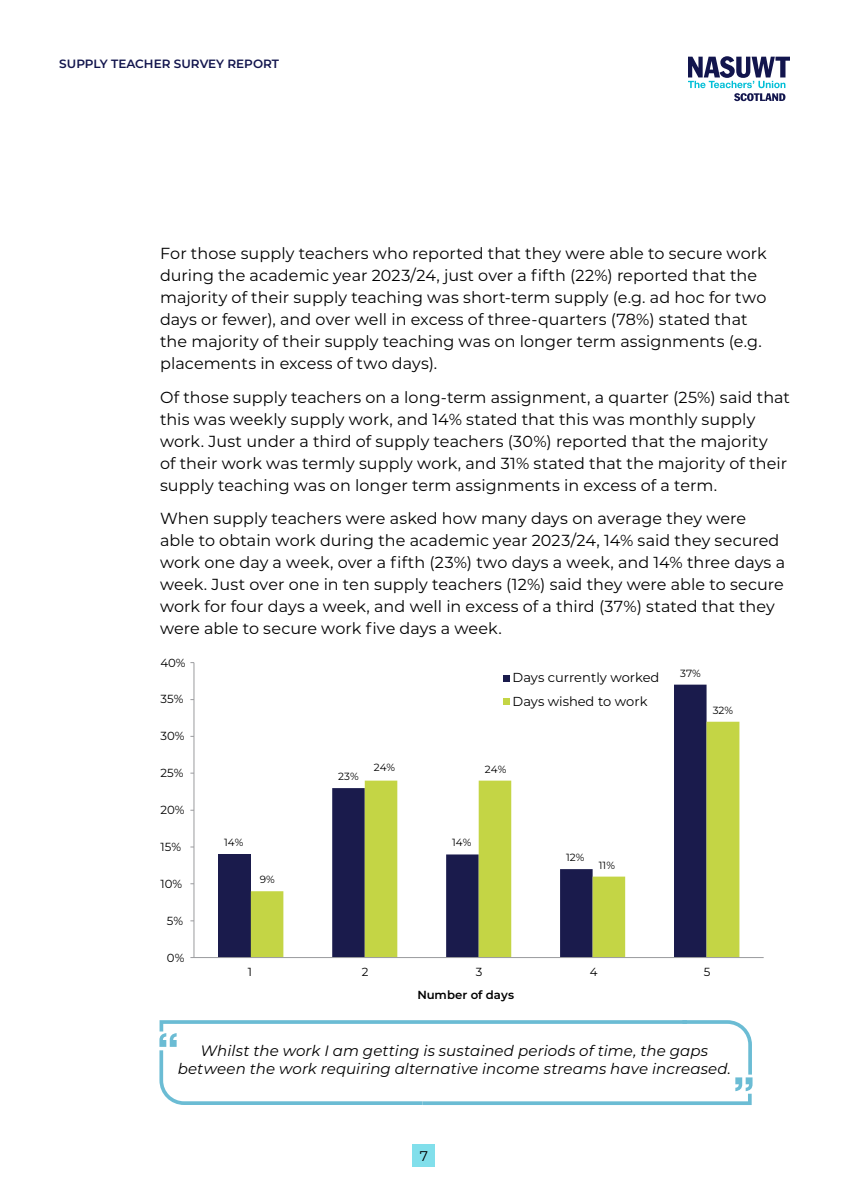
<style>
.page{position:relative;width:849px;height:1197px;background:#fff}
.page>*{position:absolute;margin:0;border:0;box-sizing:border-box;transform-origin:0 0}
.t1{font:16px/22px "Montserrat";letter-spacing:.005em;color:#000}
.t2{font:italic 15px/18px "Montserrat";letter-spacing:.005em;color:#000;text-align:center}
.t3{font:14px "Montserrat";color:#000}
.t4{font:13px/23.2px "Montserrat";color:#000}
.t5{font:600 12px "Montserrat";color:#12154d}
.t6{font:11.8px "Montserrat";color:#000}
.t7{font:600 11.8px "Montserrat";color:#000}
.t8{font:10.4px "Montserrat";letter-spacing:.005em;color:#000}
</style>
<div class="page">
<div style="left:412px;top:1144px;width:23px;height:22px;background:#81dfeb"></div>
<svg style="left:688px;top:56px;width:101px;height:45px"></svg>
<div style="left:218px;top:854px;width:33px;height:103px;background:#1a1b4c"></div>
<svg style="left:503px;top:684px;width:203px;height:37px"></svg>
<svg style="left:251px;top:721px;width:488px;height:236px"></svg>
<hr style="left:193px;top:662px;width:1px;height:295px;background:#9a9b9e">
<hr style="left:194px;top:957px;width:569px;height:1px;background:#9a9b9e">
<div style="left:503px;top:674px;width:6px;height:7px;background:#1a1b4c"></div>
<svg style="left:503px;top:698px;width:6px;height:6px"></svg>
<svg style="left:159px;top:1020px;width:593px;height:85px"></svg>
<p class="t5" style="left:59px;top:56px;width:221px">SUPPLY TEACHER SURVEY REPORT</p>
<p class="t1" style="left:160px;top:242px;width:608px">For those supply teachers who reported that they were able to secure work during the academic year 2023/24, just over a fifth (22%) reported that the majority of their supply teaching was short-term supply (e.g. ad hoc for two days or fewer), and over well in excess of three-quarters (78%) stated that the majority of their supply teaching was on longer term assignments (e.g. placements in excess of two days).</p>
<p class="t1" style="left:160px;top:385px;width:631px">Of those supply teachers on a long-term assignment, a quarter (25%) said that this was weekly supply work, and 14% stated that this was monthly supply work. Just under a third of supply teachers (30%) reported that the majority<br>of their work was termly supply work, and 31% stated that the majority of their supply teaching was on longer term assignments in excess of a term.</p>
<p class="t1" style="left:160px;top:507px;width:626px">When supply teachers were asked how many days on average they were<br>able to obtain work during the academic year 2023/24, 14% said they secured work one day a week, over a fifth (23%) two days a week, and 14% three days a week. Just over one in ten supply teachers (12%) said they were able to secure work for four days a week, and well in excess of a third (37%) stated that they were able to secure work five days a week.</p>
<p class="t6" style="left:160px;top:654px;width:27px">40%</p>
<p class="t6" style="left:160px;top:691px;width:24px">35%</p>
<p class="t6" style="left:160px;top:728px;width:26px">30%</p>
<p class="t6" style="left:160px;top:765px;width:24px">25%</p>
<p class="t6" style="left:160px;top:802px;width:26px">20%</p>
<p class="t6" style="left:160px;top:839px;width:22px">15%</p>
<p class="t6" style="left:160px;top:875px;width:23px">10%</p>
<p class="t6" style="left:167px;top:912px;width:18px">5%</p>
<p class="t6" style="left:167px;top:949px;width:19px">0%</p>
<p class="t8" style="left:224px;top:835px;width:21px">14%</p>
<p class="t8" style="left:259px;top:872px;width:17px">9%</p>
<p class="t4" style="left:512px;top:665px;width:148px">Days currently worked<br>Days wished to work</p>
<p class="t8" style="left:338px;top:769px;width:22px">23%</p>
<p class="t8" style="left:373px;top:760px;width:23px">24%</p>
<p class="t8" style="left:484px;top:762px;width:23px">24%</p>
<p class="t8" style="left:680px;top:666px;width:22px">37%</p>
<p class="t8" style="left:712px;top:703px;width:22px">32%</p>
<p class="t8" style="left:452px;top:835px;width:21px">14%</p>
<p class="t8" style="left:566px;top:850px;width:20px">12%</p>
<p class="t8" style="left:598px;top:858px;width:18px">11%</p>
<p class="t6" style="left:248px;top:963px;width:6px">1</p>
<p class="t6" style="left:361px;top:963px;width:8px">2</p>
<p class="t6" style="left:475px;top:963px;width:8px">3</p>
<p class="t6" style="left:589px;top:963px;width:9px">4</p>
<p class="t6" style="left:703px;top:963px;width:8px">5</p>
<p class="t7" style="left:417px;top:987px;width:98px">Number of days</p>
<p class="t2" style="left:178px;top:1041px;width:555px">Whilst the work I am getting is sustained periods of time, the gaps between the work requiring alternative income streams have increased.</p>
<p class="t3" style="left:420px;top:1146px;width:10px">7</p>
</div>
